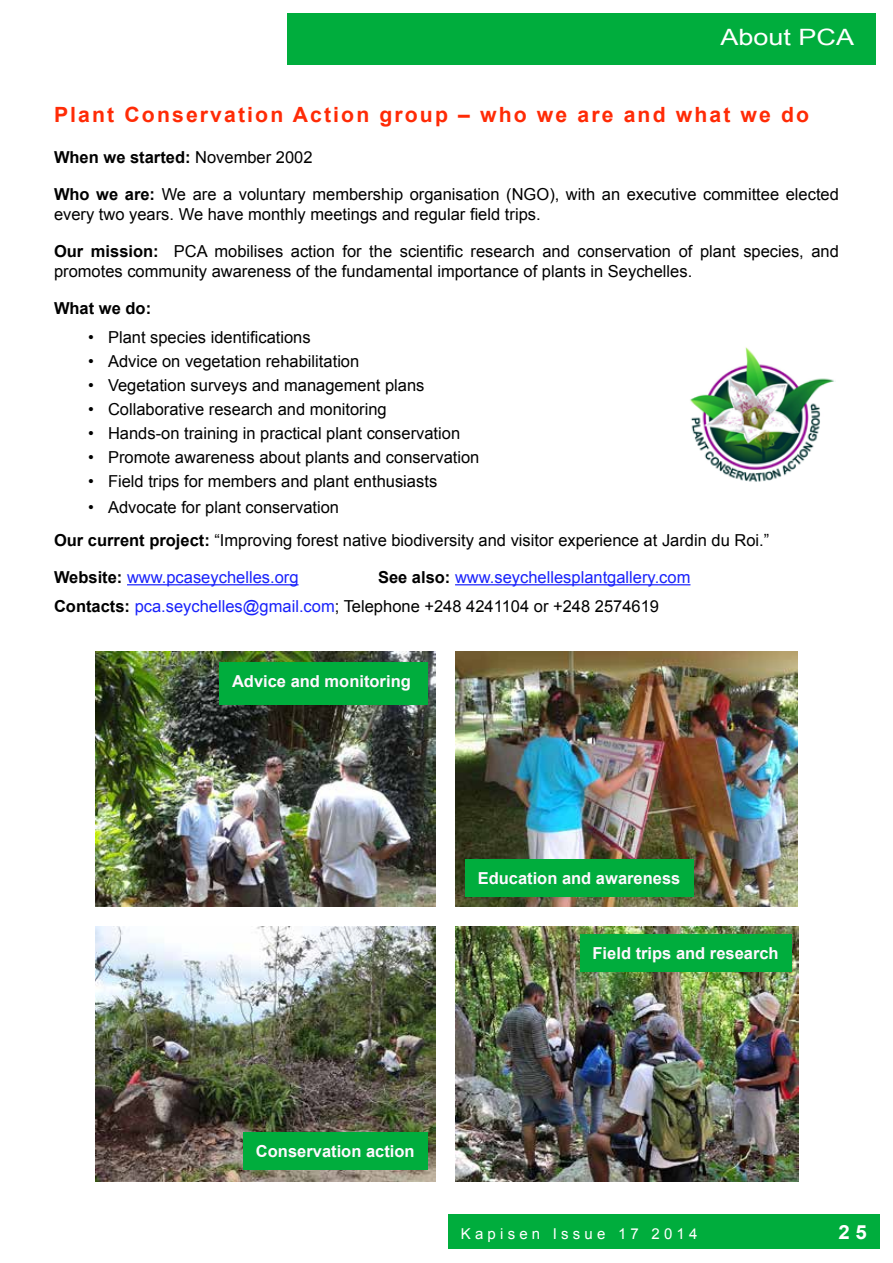
<style>
.page{position:relative;width:893px;height:1263px;background:#fff}
.page>*{position:absolute;margin:0;border:0;box-sizing:border-box;transform-origin:0 0}
.t1{font:22.5px "Arial";color:#fff;scale:1.2 1}
.t2{font:700 21px "Arial";letter-spacing:.1em;color:#ff2b06}
.t3{font:700 19.5px "Arial";color:#fff;scale:1.05 1}
.t4{font:16.5px/19.8px "Arial";color:#000}
.t5{font:16.5px/28.8px "Arial";color:#1922fb}
.t6{font:700 16.5px "Arial";color:#fff8ff}
.t7{font:700 16.5px "Arial";color:#000}
.t8{font:15px "Arial";letter-spacing:.28em;color:#fff}
.s1{font-weight:400}
.s2{font-weight:700}
.s3{font-weight:700;color:#000}
.s4{color:#000}
</style>
<div class="page">
<div style="left:287px;top:13px;width:589px;height:52px;background:#00ad3d"></div>
<div style="left:448px;top:1214px;width:432px;height:34px;background:#00ad3d"></div>
<hr style="left:127px;top:584px;width:172px;height:1px;background:#1922fb">
<hr style="left:455px;top:584px;width:235px;height:1px;background:#1922fb">
<img style="left:95px;top:926px;width:340px;height:255px">
<img style="left:95px;top:652px;width:340px;height:254px">
<div style="left:219px;top:662px;width:208px;height:43px;background:#00ad3d"></div>
<div style="left:243px;top:1132px;width:184px;height:37px;background:#00ad3d"></div>
<img style="left:455px;top:652px;width:342px;height:254px">
<div style="left:465px;top:859px;width:228px;height:38px;background:#00ad3d"></div>
<img style="left:456px;top:926px;width:343px;height:255px">
<div style="left:580px;top:934px;width:211px;height:37px;background:#00ad3d"></div>
<img style="left:690px;top:347px;width:145px;height:135px">
<h1 class="t1" style="left:720px;top:23px;width:113px">About PCA</h1>
<p class="t2" style="left:54px;top:100px;width:757px">Plant Conservation Action group – who we are and what we do</p>
<p class="t7" style="left:54px;top:146px;width:260px">When we started: <span class="s1">November 2002</span></p>
<p class="t4" style="left:54px;top:184px;width:786px"><span class="s2">Who we are:</span> We are a voluntary membership organisation (NGO), with an executive committee elected every two years. We have monthly meetings and regular field trips.</p>
<p class="t4" style="left:54px;top:242px;width:786px"><span class="s2">Our mission:</span> PCA mobilises action for the scientific research and conservation of plant species, and promotes community awareness of the fundamental importance of plants in Seychelles.</p>
<p class="t7" style="left:54px;top:297px;width:99px">What we do:</p>
<p class="t4" style="left:88px;top:327px;width:224px">• Plant species identifications</p>
<p class="t4" style="left:88px;top:351px;width:273px">• Advice on vegetation rehabilitation</p>
<p class="t4" style="left:88px;top:376px;width:338px">• Vegetation surveys and management plans</p>
<p class="t4" style="left:88px;top:400px;width:300px">• Collaborative research and monitoring</p>
<p class="t4" style="left:88px;top:424px;width:374px">• Hands-on training in practical plant conservation</p>
<p class="t4" style="left:88px;top:448px;width:393px">• Promote awareness about plants and conservation</p>
<p class="t4" style="left:88px;top:472px;width:351px">• Field trips for members and plant enthusiasts</p>
<p class="t4" style="left:54px;top:491px;width:717px;line-height:32.5px;text-indent:34px">• Advocate for plant conservation<br><span class="s2">Our current project:</span> “Improving forest native biodiversity and visitor experience at Jardin du Roi.”</p>
<p class="t5" style="left:54px;top:563px;width:246px"><span class="s3">Website:</span> www.pcaseychelles.org</p>
<p class="t5" style="left:54px;top:563px;width:638px;text-indent:324px"><span class="s3">See also:</span> www.seychellesplantgallery.com<br><span class="s3">Contacts:</span> pca.seychelles@gmail.com<span class="s4">; Telephone +248 4241104 or +248 2574619</span></p>
<p class="t6" style="left:232px;top:670px;width:180px">Advice and monitoring</p>
<p class="t6" style="left:478px;top:867px;width:204px">Education and awareness</p>
<p class="t6" style="left:593px;top:942px;width:188px">Field trips and research</p>
<p class="t6" style="left:256px;top:1140px;width:160px">Conservation action</p>
<p class="t8" style="left:461px;top:1224px;width:238px">Kapisen Issue 17 2014</p>
<p class="t3" style="left:838px;top:1219px;width:29px">2 5</p>
</div>
